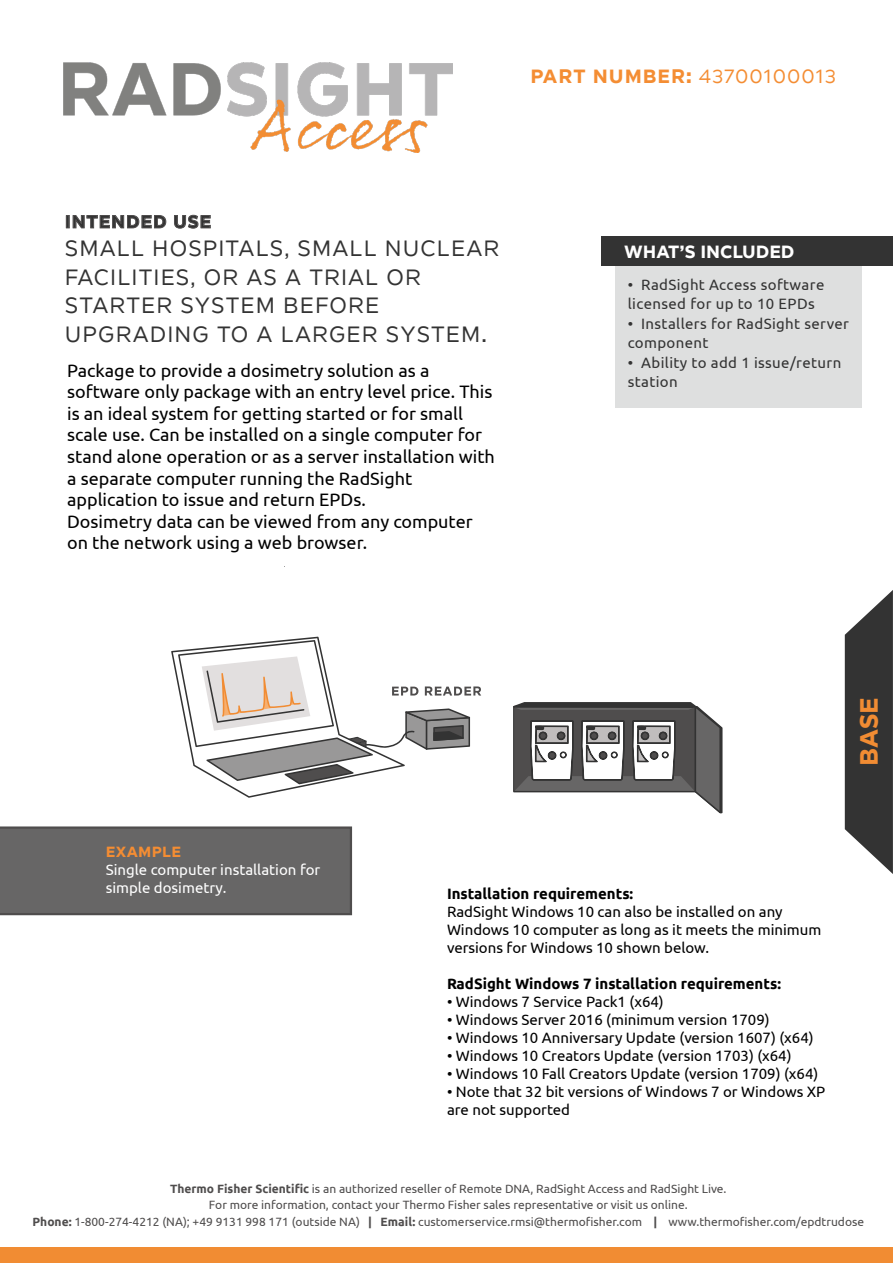
<style>
.page{position:relative;width:893px;height:1263px;background:#fff}
.page>*{position:absolute;margin:0;border:0;box-sizing:border-box;transform-origin:0 0}
.t1{font:700 25.5px "Smythe Sans Pro";color:#f18c33}
.t2{font:22.5px/28.5px "Smythe Sans Pro";letter-spacing:.05em;color:#333}
.t3{font:700 19.5px "Smythe Sans Pro";letter-spacing:.05em;color:#f48d33}
.t4{font:18px/21.6px "Ubuntu";color:#000}
.t5{font:700 18px "Smythe Sans Pro";color:#fff}
.t6{font:700 18px "Smythe Sans Pro";letter-spacing:.05em;color:#333}
.t7{font:15px/18px "Ubuntu";color:#000}
.t8{font:15px/19.5px "Ubuntu";letter-spacing:.025em;color:#333}
.t9{font:700 15px "Ubuntu";color:#000}
.t10{font:15px/18px "Ubuntu";color:#fff}
.t11{font:700 15px "Smythe Sans Pro";letter-spacing:.025em;color:#f48d33}
.t12{font:12px/16.5px "Ubuntu";color:#4f4d4d;text-align:center}
.s1{font-weight:400}
.s2{font-weight:700}
</style>
<div class="page">
<div style="left:0;top:826px;width:352px;height:89px;background:#676666"></div>
<div style="left:615px;top:267px;width:247px;height:141px;background:#dedfdf"></div>
<div style="left:601px;top:237px;width:292px;height:29px;background:#333"></div>
<img style="left:64px;top:62px;width:388px;height:91px">
<svg style="left:845px;top:590px;width:48px;height:284px"></svg>
<svg style="left:513px;top:702px;width:210px;height:112px"></svg>
<svg style="left:171px;top:637px;width:310px;height:161px"></svg>
<div style="left:0;top:1248px;width:893px;height:15px;background:#f18c33"></div>
<svg style="left:66px;top:215px;width:100px;height:13px"></svg>
<svg style="left:174px;top:215px;width:37px;height:13px"></svg>
<h3 class="t3" style="left:530px;top:65px;width:307px">PART NUMBER: <span class="s1">43700100013</span></h3>
<p class="t6" style="left:65px;top:211px;width:148px">INTENDED USE</p>
<h2 class="t2" style="left:65px;top:234px;width:436px">SMALL HOSPITALS, SMALL NUCLEAR<br>FACILITIES, OR AS A TRIAL OR<br>STARTER SYSTEM BEFORE<br>UPGRADING TO A LARGER SYSTEM.</h2>
<p class="t4" style="left:67px;top:359px;width:429px">Package to provide a dosimetry solution as a software only package with an entry level price. This is an ideal system for getting started or for small scale use. Can be installed on a single computer for stand alone operation or as a server installation with a separate computer running the RadSight application to issue and return EPDs.<br>Dosimetry data can be viewed from any computer on the network using a web browser.</p>
<p class="t5" style="left:624px;top:241px;width:172px">WHAT’S INCLUDED</p>
<p class="t8" style="left:628px;top:274px;width:198px">• RadSight Access software licensed for up to 10 EPDs</p>
<p class="t8" style="left:628px;top:313px;width:223px">• Installers for RadSight server component</p>
<p class="t8" style="left:628px;top:352px;width:215px">• Ability to add 1 issue/return station</p>
<p class="t11" style="left:106px;top:843px;width:77px">EXAMPLE</p>
<p class="t10" style="left:106px;top:860px;width:216px">Single computer installation for simple dosimetry.</p>
<h1 class="t1" style="left:854px;top:766px;width:70px;rotate:-90deg">BASE</h1>
<p class="t9" style="left:447px;top:884px;width:188px">Installation requirements:</p>
<p class="t7" style="left:447px;top:902px;width:376px">RadSight Windows 10 can also be installed on any<br>Windows 10 computer as long as it meets the minimum versions for Windows 10 shown below.</p>
<p class="t9" style="left:447px;top:974px;width:336px">RadSight Windows 7 installation requirements:</p>
<p class="t7" style="left:447px;top:992px;width:218px">• Windows 7 Service Pack1 (x64)</p>
<p class="t7" style="left:447px;top:1010px;width:324px">• Windows Server 2016 (minimum version 1709)</p>
<p class="t7" style="left:447px;top:1028px;width:368px">• Windows 10 Anniversary Update (version 1607) (x64)</p>
<p class="t7" style="left:447px;top:1046px;width:346px">• Windows 10 Creators Update (version 1703) (x64)</p>
<p class="t7" style="left:447px;top:1064px;width:373px">• Windows 10 Fall Creators Update (version 1709) (x64)</p>
<p class="t7" style="left:447px;top:1082px;width:380px">• Note that 32 bit versions of Windows 7 or Windows XP are not supported</p>
<p class="t12" style="left:33px;top:1179px;width:833px"><span class="s2">Thermo Fisher Scientific</span> is an authorized reseller of Remote DNA, RadSight Access and RadSight Live.<br>For more information, contact your Thermo Fisher sales representative or visit us online.<br><span class="s2">Phone:</span> 1-800-274-4212 (NA); +49 9131 998 171 (outside NA) <span class="s2">| Email:</span> customerservice.rmsi@thermofisher.com <span class="s2">|</span> www.thermofisher.com/epdtrudose</p>
</div>
